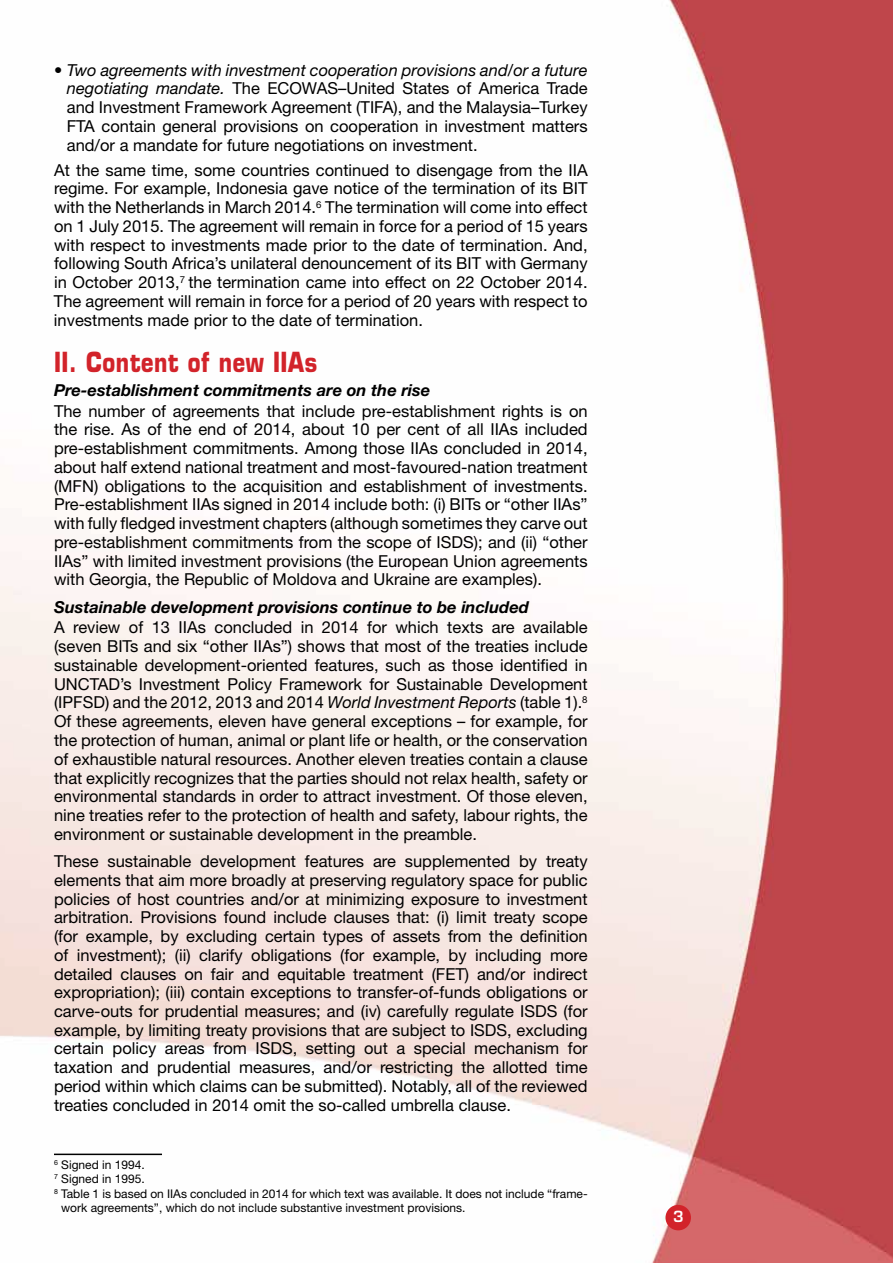
<style>
.page{position:relative;width:893px;height:1263px;background:#fff}
.page>*{position:absolute;margin:0;border:0;box-sizing:border-box;transform-origin:0 0}
.t1{font:700 27px "Eurostile LT Std";letter-spacing:.03em;color:#d2232a;scale:.8 1}
.t2{font:16.5px/18.8px "Helvetica Neue LT Std";color:#000;text-align:justify}
.t3{font:italic 700 16.5px "Helvetica Neue LT Std";color:#000}
.t4{font:600 15px "Eurostile LT Std";color:#fff}
.t5{font:12px "Helvetica Neue LT Std";color:#000}
.s1{font-style:italic}
</style>
<div class="page">
<img style="left:0;top:0;width:893px;height:1263px">
<div style="left:665px;top:1205px;width:26px;height:25px;background:#d2232a;border-radius:50%"></div>
<hr style="left:54px;top:1153px;width:108px;height:2px;background:#000">
<p class="t2" style="left:67px;top:60px;width:522px;text-indent:-13px">• <span class="s1">Two agreements with investment cooperation provisions and/or a future negotiating mandate.</span> The ECOWAS–United States of America Trade and Investment Framework Agreement (TIFA), and the Malaysia–Turkey FTA contain general provisions on cooperation in investment matters and/or a mandate for future negotiations on investment.</p>
<p class="t2" style="left:54px;top:160px;width:535px">At the same time, some countries continued to disengage from the IIA regime. For example, Indonesia gave notice of the termination of its BIT with the Netherlands in March 2014.<sup>6</sup> The termination will come into effect on 1 July 2015. The agreement will remain in force for a period of 15 years with respect to investments made prior to the date of termination. And, following South Africa’s unilateral denouncement of its BIT with Germany in October 2013,<sup>7</sup> the termination came into effect on 22 October 2014.<br>The agreement will remain in force for a period of 20 years with respect to investments made prior to the date of termination.</p>
<h1 class="t1" style="left:54px;top:345px;width:331px">II . Content of new IIAs</h1>
<p class="t3" style="left:54px;top:380px;width:378px">Pre-establishment commitments are on the rise</p>
<p class="t2" style="left:54px;top:401px;width:535px">The number of agreements that include pre-establishment rights is on the rise. As of the end of 2014, about 10 per cent of all IIAs included pre-establishment commitments. Among those IIAs concluded in 2014, about half extend national treatment and most-favoured-nation treatment (MFN) obligations to the acquisition and establishment of investments.<br>Pre-establishment IIAs signed in 2014 include both: (i) BITs or “other IIAs” with fully fledged investment chapters (although sometimes they carve out pre-establishment commitments from the scope of ISDS); and (ii) “other IIAs” with limited investment provisions (the European Union agreements with Georgia, the Republic of Moldova and Ukraine are examples).</p>
<p class="t3" style="left:54px;top:596px;width:476px">Sustainable development provisions continue to be included</p>
<p class="t2" style="left:54px;top:618px;width:535px">A review of 13 IIAs concluded in 2014 for which texts are available (seven BITs and six “other IIAs”) shows that most of the treaties include sustainable development-oriented features, such as those identified in UNCTAD’s Investment Policy Framework for Sustainable Development (IPFSD) and the 2012, 2013 and 2014 <span class="s1">World Investment Reports</span> (table 1).<sup>8<br></sup>Of these agreements, eleven have general exceptions – for example, for the protection of human, animal or plant life or health, or the conservation of exhaustible natural resources. Another eleven treaties contain a clause that explicitly recognizes that the parties should not relax health, safety or environmental standards in order to attract investment. Of those eleven, nine treaties refer to the protection of health and safety, labour rights, the environment or sustainable development in the preamble.</p>
<p class="t2" style="left:54px;top:851px;width:535px">These sustainable development features are supplemented by treaty elements that aim more broadly at preserving regulatory space for public policies of host countries and/or at minimizing exposure to investment arbitration. Provisions found include clauses that: (i) limit treaty scope (for example, by excluding certain types of assets from the definition of investment); (ii) clarify obligations (for example, by including more detailed clauses on fair and equitable treatment (FET) and/or indirect expropriation); (iii) contain exceptions to transfer-of-funds obligations or carve-outs for prudential measures; and (iv) carefully regulate ISDS (for example, by limiting treaty provisions that are subject to ISDS, excluding certain policy areas from ISDS, setting out a special mechanism for taxation and prudential measures, and/or restricting the allotted time period within which claims can be submitted). Notably, all of the reviewed treaties concluded in 2014 omit the so-called umbrella clause.</p>
<p class="t5" style="left:54px;top:1157px;width:92px"><sup>6</sup> Signed in 1994.</p>
<p class="t5" style="left:54px;top:1172px;width:92px"><sup>7</sup> Signed in 1995.</p>
<p class="t5" style="left:54px;top:1186px;width:535px"><sup>8</sup> Table 1 is based on IIAs concluded in 2014 for which text was available. It does not include “frame-</p>
<p class="t5" style="left:61px;top:1200px;width:406px">work agreements”, which do not include substantive investment provisions.</p>
<p class="t4" style="left:673px;top:1207px;width:12px">3</p>
</div>
